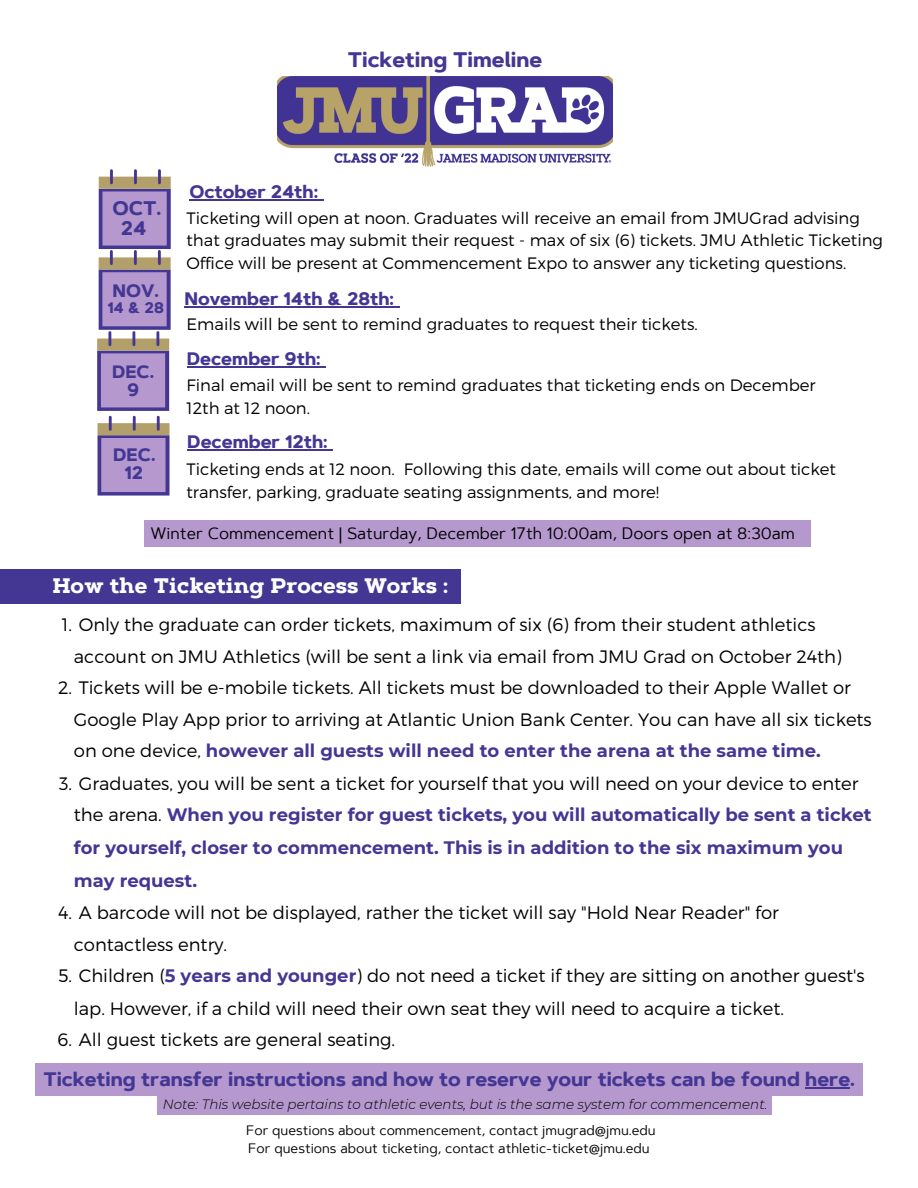
<style>
.page{position:relative;width:918px;height:1188px;background:#fff}
.page>*{position:absolute;margin:0;border:0;box-sizing:border-box;transform-origin:0 0}
.t1{font:700 21px "Artegra Slab";color:#fff}
.t2{font:700 21px "Artegra Sans";color:#443693}
.t3{font:700 19.65px "Artegra Sans";color:#443693}
.t4{font:700 19.5px "Artegra Sans";color:#443693}
.t5{font:300 18px/31.5px "Montserrat";color:#000}
.t6{font:700 18px/32.2px "Montserrat";color:#443693}
.t7{font:700 18px "Artegra Sans";color:#443693}
.t8{font:700 17.85px/18.1px "Artegra Sans";color:#443693;text-align:center}
.t9{font:300 16.5px/22.5px "Montserrat";color:#000}
.t10{font:16.5px "Artegra Sans";color:#000}
.t11{font:700 15.15px "Artegra Sans";color:#443693}
.t12{font:13.65px/18px "Artegra Sans";color:#000}
.t13{font:italic 300 13.5px "Montserrat";color:#000}
.s1{font-weight:700;color:#443693}
.s2{font-weight:300;color:#000}
</style>
<div class="page">
<img style="left:278px;top:76px;width:335px;height:90px">
<hr style="left:110px;top:169px;width:3px;height:15px;background:#443693">
<hr style="left:134px;top:169px;width:3px;height:15px;background:#443693">
<hr style="left:158px;top:169px;width:3px;height:15px;background:#443693">
<svg style="left:99px;top:177px;width:72px;height:72px;background:#a189b5"></svg>
<div style="left:0;top:569px;width:460px;height:35px;background:#443693"></div>
<hr style="left:110px;top:250px;width:3px;height:15px;background:#443693">
<hr style="left:134px;top:250px;width:3px;height:15px;background:#443693">
<hr style="left:158px;top:250px;width:3px;height:15px;background:#443693">
<svg style="left:99px;top:257px;width:72px;height:73px;background:#a28ab5"></svg>
<hr style="left:108px;top:331px;width:3px;height:15px;background:#443693">
<hr style="left:132px;top:331px;width:3px;height:15px;background:#443693">
<hr style="left:156px;top:331px;width:3px;height:15px;background:#443693">
<svg style="left:97px;top:339px;width:72px;height:72px;background:#a189b5"></svg>
<hr style="left:109px;top:416px;width:3px;height:15px;background:#443693">
<hr style="left:133px;top:416px;width:3px;height:15px;background:#443693">
<hr style="left:157px;top:416px;width:3px;height:15px;background:#443693">
<svg style="left:98px;top:423px;width:72px;height:73px;background:#a28ab5"></svg>
<hr style="left:189px;top:199px;width:129px;height:1px;background:#443693">
<hr style="left:184px;top:306px;width:210px;height:1px;background:#443693">
<hr style="left:187px;top:366px;width:134px;height:2px;background:#443693">
<hr style="left:187px;top:450px;width:141px;height:1px;background:#443693">
<div style="left:144px;top:520px;width:667px;height:27px;background:#b599ce"></div>
<div style="left:157px;top:1093px;width:615px;height:22px;background:#b599ce"></div>
<div style="left:36px;top:1063px;width:827px;height:33px;background:#b599ce"></div>
<hr style="left:805px;top:1087px;width:45px;height:1px;background:#443693">
<p class="t2" style="left:348px;top:46px;width:196px">Ticketing Timeline</p>
<p class="t3" style="left:112px;top:196px;width:50px">OCT.</p>
<p class="t4" style="left:121px;top:216px;width:27px">24</p>
<p class="t7" style="left:112px;top:279px;width:48px">NOV.</p>
<p class="t11" style="left:107px;top:298px;width:58px">14 &amp; 28</p>
<p class="t8" style="left:112px;top:362px;width:43px">DEC.<br>9</p>
<p class="t7" style="left:113px;top:443px;width:44px">DEC.</p>
<p class="t8" style="left:124px;top:463px;width:20px">12</p>
<p class="t7" style="left:189px;top:180px;width:130px">October 24th:</p>
<p class="t9" style="left:187px;top:206px;width:698px">Ticketing will open at noon. Graduates will receive an email from JMUGrad advising that graduates may submit their request - max of six (6) tickets. JMU Athletic Ticketing<br>Office will be present at Commencement Expo to answer any ticketing questions.</p>
<p class="t7" style="left:184px;top:287px;width:211px">November 14th &amp; 28th:</p>
<p class="t9" style="left:187px;top:312px;width:513px">Emails will be sent to remind graduates to request their tickets.</p>
<p class="t7" style="left:187px;top:348px;width:135px">December 9th:</p>
<p class="t9" style="left:187px;top:373px;width:631px">Final email will be sent to remind graduates that ticketing ends on December<br>12th at 12 noon.</p>
<p class="t7" style="left:187px;top:431px;width:142px">December 12th:</p>
<p class="t9" style="left:187px;top:457px;width:651px">Ticketing ends at 12 noon. Following this date, emails will come out about ticket transfer, parking, graduate seating assignments, and more!</p>
<p class="t10" style="left:151px;top:523px;width:646px">Winter Commencement | Saturday, December 17th 10:00am, Doors open at 8:30am</p>
<p class="t1" style="left:52px;top:573px;width:397px">How the Ticketing Process Works :</p>
<p class="t5" style="left:74px;top:608px;width:769px;text-indent:-12px">1. Only the graduate can order tickets, maximum of six (6) from their student athletics account on JMU Athletics (will be sent a link via email from JMU Grad on October 24th)</p>
<p class="t5" style="left:74px;top:671px;width:799px;text-indent:-16px">2. Tickets will be e-mobile tickets. All tickets must be downloaded to their Apple Wallet or<br>Google Play App prior to arriving at Atlantic Union Bank Center. You can have all six tickets on one device, <span class="s1">however all guests will need to enter the arena at the same time.</span></p>
<p class="t6" style="left:74px;top:767px;width:799px;text-indent:-15px"><span class="s2">3. Graduates, you will be sent a ticket for yourself that you will need on your device to enter the arena.</span> When you register for guest tickets, you will automatically be sent a ticket for yourself, closer to commencement. This is in addition to the six maximum you may request.</p>
<p class="t5" style="left:74px;top:896px;width:706px;text-indent:-16px">4. A barcode will not be displayed, rather the ticket will say "Hold Near Reader" for contactless entry.</p>
<p class="t5" style="left:74px;top:959px;width:792px;line-height:32.7px;text-indent:-16px">5. Children (<span class="s1">5 years and younger</span>) do not need a ticket if they are sitting on another guest's lap. However, if a child will need their own seat they will need to acquire a ticket.</p>
<p class="t5" style="left:58px;top:1023px;width:339px">6. All guest tickets are general seating.</p>
<p class="t4" style="left:43px;top:1067px;width:813px">Ticketing transfer instructions and how to reserve your tickets can be found here.</p>
<p class="t13" style="left:163px;top:1096px;width:606px">Note: This website pertains to athletic events, but is the same system for commencement.</p>
<p class="t12" style="left:246px;top:1122px;width:411px">For questions about commencement, contact jmugrad@jmu.edu<br>For questions about ticketing, contact athletic-ticket@jmu.edu</p>
</div>
